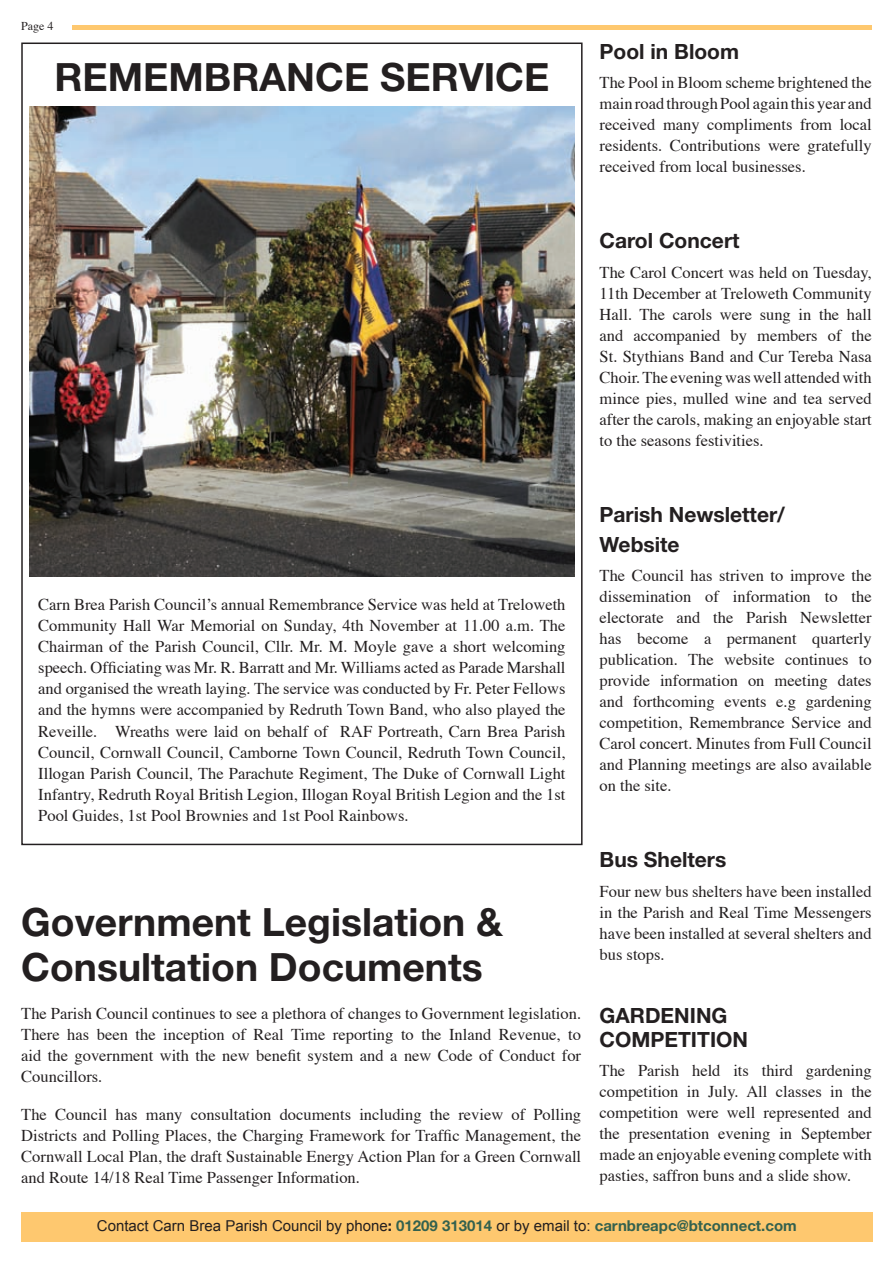
<style>
.page{position:relative;width:893px;height:1263px;background:#fff}
.page>*{position:absolute;margin:0;border:0;box-sizing:border-box;transform-origin:0 0}
.t1{font:700 39px/45px "Helvetica Neue";color:#231f20}
.t2{font:700 21px/29.5px "Helvetica Neue";color:#231f20}
.t3{font:16.5px/21px "Times";color:#231f20;text-align:justify}
.t4{font:15px "Arial";color:#231f20}
.t5{font:12px "Times";color:#231f20}
.s1{font-family:"Helvetica Neue";font-weight:700}
.s2{font-family:"Helvetica Neue";font-weight:700;color:#33614e}
</style>
<div class="page">
<div style="left:21px;top:1212px;width:851px;height:30px;background:#fec86f"></div>
<hr style="left:72px;top:26px;width:800px;height:4px;background:#fec86f">
<img style="left:30px;top:106px;width:544px;height:470px">
<p class="t5" style="left:21px;top:15px;width:34px">Page 4</p>
<h1 class="t1" style="left:54px;top:54px;width:58px">Remembra</h1>
<h1 class="t1" style="left:286px;top:54px;width:219px">nce Service</h1>
<p class="t2" style="left:600px;top:36px;width:141px">Pool in Bloom</p>
<p class="t3" style="left:600px;top:71px;width:274px">The Pool in Bloom scheme brightened the main road through Pool again this year and received many compliments from local residents. Contributions were gratefully received from local businesses.</p>
<p class="t2" style="left:600px;top:226px;width:142px">Carol Concert</p>
<p class="t3" style="left:600px;top:261px;width:274px">The Carol Concert was held on Tuesday, 11th December at Treloweth Community Hall. The carols were sung in the hall and accompanied by members of the St. Stythians Band and Cur Tereba Nasa Choir. The evening was well attended with mince pies, mulled wine and tea served after the carols, making an enjoyable start to the seasons festivities.</p>
<p class="t3" style="left:38px;top:593px;width:529px">Carn Brea Parish Council’s annual Remembrance Service was held at Treloweth Community Hall War Memorial on Sunday, 4th November at 11.00 a.m. The Chairman of the Parish Council, Cllr. Mr. M. Moyle gave a short welcoming speech. Officiating was Mr. R. Barratt and Mr. Williams acted as Parade Marshall and organised the wreath laying. The service was conducted by Fr. Peter Fellows and the hymns were accompanied by Redruth Town Band, who also played the Reveille. Wreaths were laid on behalf of RAF Portreath, Carn Brea Parish Council, Cornwall Council, Camborne Town Council, Redruth Town Council, Illogan Parish Council, The Parachute Regiment, The Duke of Cornwall Light Infantry, Redruth Royal British Legion, Illogan Royal British Legion and the 1st Pool Guides, 1st Pool Brownies and 1st Pool Rainbows.</p>
<h1 class="t1" style="left:21px;top:899px;width:483px">Government Legislation &amp;<br>Consultation Documents</h1>
<p class="t3" style="left:21px;top:1001px;width:561px">The Parish Council continues to see a plethora of changes to Government legislation.<br>There has been the inception of Real Time reporting to the Inland Revenue, to aid the government with the new benefit system and a new Code of Conduct for Councillors.</p>
<p class="t3" style="left:21px;top:1102px;width:561px">The Council has many consultation documents including the review of Polling Districts and Polling Places, the Charging Framework for Traffic Management, the Cornwall Local Plan, the draft Sustainable Energy Action Plan for a Green Cornwall and Route 14/18 Real Time Passenger Information.</p>
<p class="t2" style="left:600px;top:499px;width:187px">Parish Newsletter/<br>Website</p>
<p class="t3" style="left:600px;top:564px;width:274px">The Council has striven to improve the dissemination of information to the electorate and the Parish Newsletter has become a permanent quarterly publication. The website continues to provide information on meeting dates and forthcoming events e.g gardening competition, Remembrance Service and Carol concert. Minutes from Full Council and Planning meetings are also available on the site.</p>
<p class="t2" style="left:600px;top:844px;width:128px">Bus Shelters</p>
<p class="t3" style="left:600px;top:879px;width:274px">Four new bus shelters have been installed in the Parish and Real Time Messengers have been installed at several shelters and bus stops.</p>
<p class="t2" style="left:600px;top:1000px;width:32px">Garde</p>
<p class="t2" style="left:674px;top:1000px;width:52px">ning</p>
<p class="t2" style="left:600px;top:1024px;width:30px">Competitio</p>
<p class="t2" style="left:732px;top:1024px;width:17px">n</p>
<p class="t3" style="left:600px;top:1059px;width:274px">The Parish held its third gardening competition in July. All classes in the competition were well represented and the presentation evening in September made an enjoyable evening complete with pasties, saffron buns and a slide show.</p>
<p class="t4" style="left:97px;top:1217px;width:701px">Contact Carn Brea Parish Council by phone<span class="s1">:</span> <span class="s2">01209 313014</span> or by email to: <span class="s2">carnbreapc@btconnect.com</span></p>
</div>
